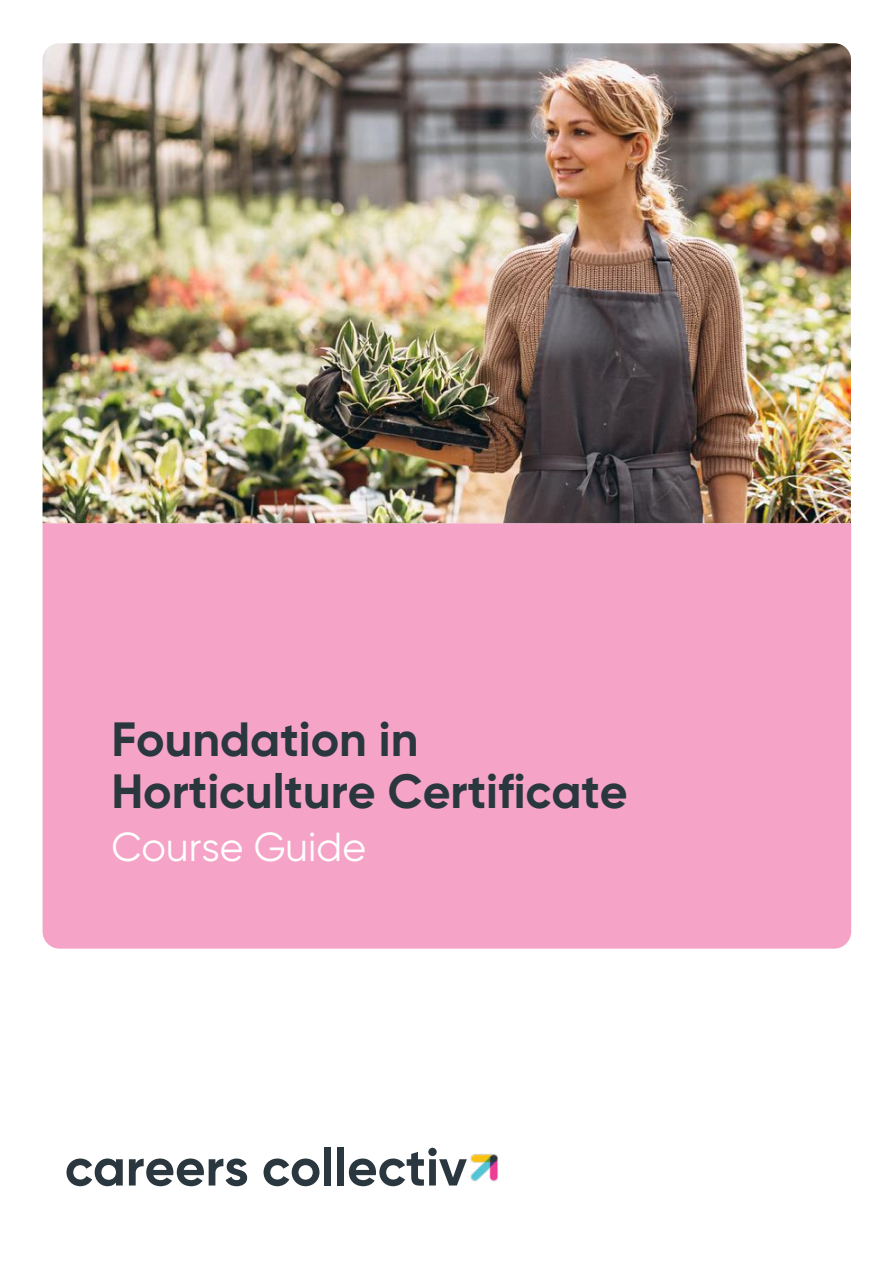
<style>
.page{position:relative;width:894px;height:1264px;background:#fff}
.page>*{position:absolute;margin:0;border:0;box-sizing:border-box;transform-origin:0 0}
.t1{font:700 52.5px "Gilroy";color:#2a373e}
.t2{font:700 48px/51.8px "Gilroy";color:#2a373e}
.t3{font:40.5px "Gilroy";color:#fff}
</style>
<div class="page">
<div style="left:43px;top:523px;width:807px;height:425px;background:#f5a4c7"></div>
<img style="left:43px;top:43px;width:807px;height:480px">
<img style="left:470px;top:1154px;width:28px;height:28px">
<p class="t2" style="left:111px;top:713px;width:518px">Foundation in<br>Horticulture Certificate</p>
<p class="t3" style="left:111px;top:822px;width:256px">Course Guide</p>
<p class="t1" style="left:65px;top:1134px;width:403px">careers collectiv</p>
</div>
